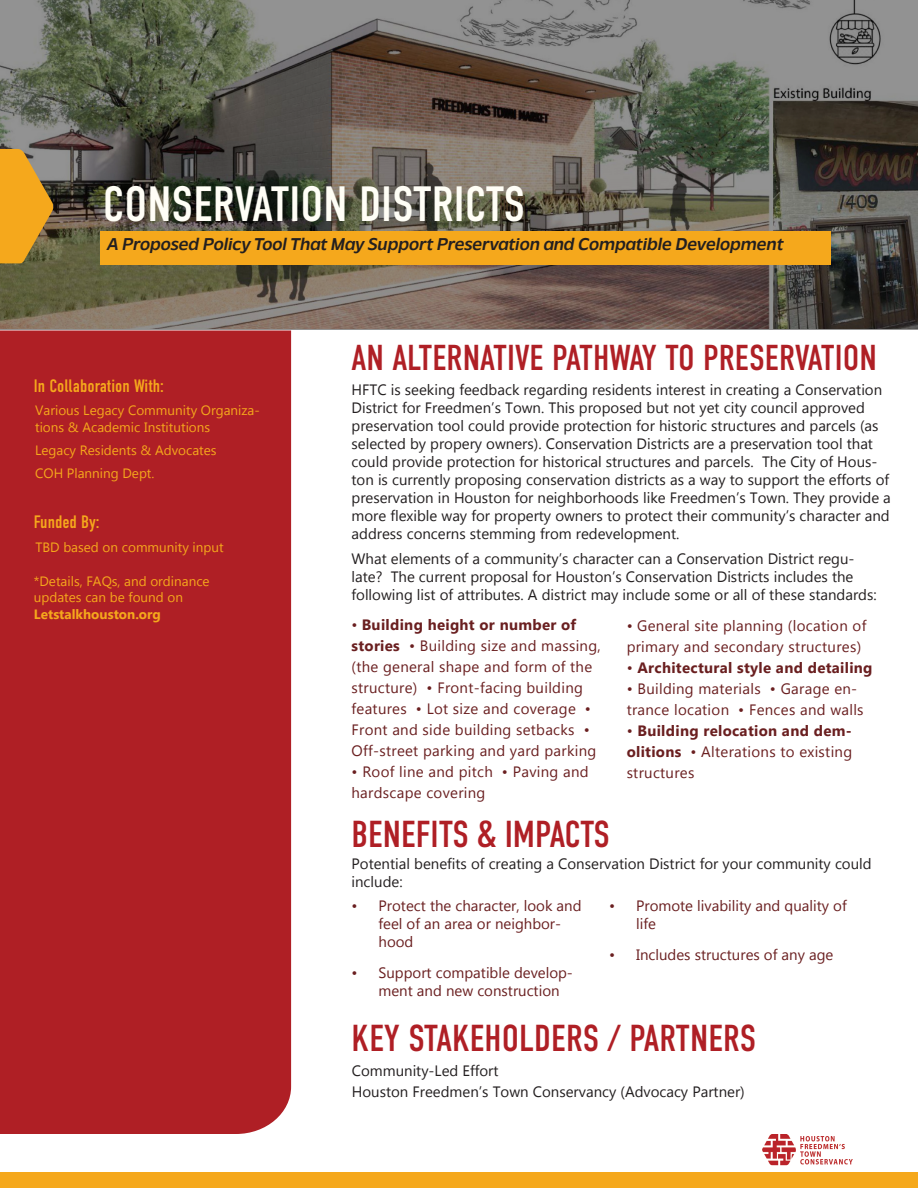
<style>
.page{position:relative;width:918px;height:1188px;background:#fff}
.page>*{position:absolute;margin:0;border:0;box-sizing:border-box;transform-origin:0 0}
.t1{font:49.5px "DIN Condensed";color:#fffef6}
.Header_2{font:37.5px "DIN Condensed";color:#af1f25}
.t2{font:36px "DIN Condensed";color:#af1f25}
.t3{font:italic 500 18px "Massilia";color:#231f20}
.Sidebar_title{font:18px "DIN Condensed";color:#f5a81c}
.t4{font:15px/18px "Gadugi";color:#231f20}
.Lists{font:15px/21px "Gadugi";letter-spacing:.02em;color:#6a1f20}
.Lists-2{font:15px/18px "Gadugi";color:#6a1f20}
.Lists-3{font:700 15px "Gadugi";letter-spacing:.02em;color:#6a1f20}
.Side_bar_bullets{font:13.5px/16.5px "Gadugi";color:#f5a81c}
.s1{font-weight:700}
.s2{font-weight:400}
</style>
<div class="page">
<svg style="left:0;top:0;width:918px;height:330px;background:#646056"></svg>
<div style="left:100px;top:231px;width:731px;height:34px;background:#f5a81c"></div>
<div style="left:0;top:1173px;width:918px;height:15px;background:#f5a81c"></div>
<div style="left:0;top:330px;width:291px;height:804px;background:#af1f25"></div>
<svg style="left:0;top:149px;width:53px;height:114px;background:#d0982e"></svg>
<img style="left:763px;top:1135px;width:90px;height:31px">
<p class="t1" style="left:103px;top:176px;width:424px">CONSERVATION DISTRICTS</p>
<p class="t3" style="left:107px;top:231px;width:678px">A Proposed Policy Tool That May Support Preservation and Compatible Development</p>
<p class="Sidebar_title" style="left:34px;top:376px;width:132px">In Collaboration With:</p>
<p class="Side_bar_bullets" style="left:35px;top:402px;width:226px">Various Legacy Community Organiza&shy;tions &amp; Academic Institutions</p>
<p class="Side_bar_bullets" style="left:35px;top:442px;width:183px">Legacy Residents &amp; Advocates</p>
<p class="Side_bar_bullets" style="left:35px;top:465px;width:121px">COH Planning Dept.</p>
<p class="Sidebar_title" style="left:34px;top:512px;width:67px">Funded By:</p>
<p class="Side_bar_bullets" style="left:35px;top:538px;width:190px">TBD based on community input</p>
<p class="Side_bar_bullets" style="left:34px;top:573px;width:177px">*Details, FAQs, and ordinance updates can be found on<br><span class="s1">Letstalkhouston.org</span></p>
<p class="t2" style="left:352px;top:337px;width:527px">AN ALTERNATIVE PATHWAY TO PRESERVATION</p>
<p class="t4" style="left:352px;top:380px;width:541px">HFTC is seeking feedback regarding residents interest in creating a Conservation District for Freedmen’s Town. This proposed but not yet city council approved preservation tool could provide protection for historic structures and parcels (as selected by propery owners). Conservation Districts are a preservation tool that could provide protection for historical structures and parcels. The City of Hous&shy;ton is currently proposing conservation districts as a way to support the efforts of preservation in Houston for neighborhoods like Freedmen’s Town. They provide a more flexible way for property owners to protect their community’s character and address concerns stemming from redevelopment.</p>
<p class="t4" style="left:352px;top:550px;width:527px">What elements of a community’s character can a Conservation District regu&shy;late? The current proposal for Houston’s Conservation Districts includes the following list of attributes. A district may include some or all of these standards:</p>
<p class="Lists" style="left:352px;top:614px;width:251px">• <span class="s1">Building height or number of stories</span> • Building size and massing, (the general shape and form of the structure) • Front-facing building features • Lot size and coverage • Front and side building setbacks • Off-street parking and yard parking</p>
<p class="Lists" style="left:352px;top:761px;width:239px">• Roof line and pitch • Paving and hardscape covering</p>
<p class="Header_2" style="left:352px;top:813px;width:260px">BENEFITS &amp; IMPACTS</p>
<p class="Lists" style="left:627px;top:615px;width:241px">• General site planning (location of primary and secondary structures)</p>
<p class="Lists-3" style="left:627px;top:659px;width:247px"><span class="s2">•</span> Architectural style and detailing</p>
<p class="Lists" style="left:627px;top:678px;width:238px">• Building materials • Garage en&shy;trance location • Fences and walls</p>
<p class="Lists" style="left:627px;top:720px;width:227px;text-align:justify">• <span class="s1">Building relocation and dem&shy;olitions</span> • Alterations to existing structures</p>
<p class="t4" style="left:352px;top:855px;width:522px">Potential benefits of creating a Conservation District for your community could include:</p>
<p class="Lists-2" style="left:379px;top:897px;width:205px;text-indent:-27px">• Protect the character, look and feel of an area or neighbor&shy;hood</p>
<p class="Lists-2" style="left:379px;top:964px;width:196px;text-indent:-27px">• Support compatible develop&shy;ment and new construction</p>
<p class="Lists-2" style="left:636px;top:897px;width:212px;text-indent:-27px">• Promote livability and quality of life</p>
<p class="Lists-2" style="left:609px;top:946px;width:226px">• Includes structures of any age</p>
<p class="Header_2" style="left:352px;top:1017px;width:406px">KEY STAKEHOLDERS / PARTNERS</p>
<p class="t4" style="left:352px;top:1062px;width:148px">Community-Led Effort</p>
<p class="t4" style="left:352px;top:1083px;width:394px">Houston Freedmen’s Town Conservancy (Advocacy Partner)</p>
</div>
